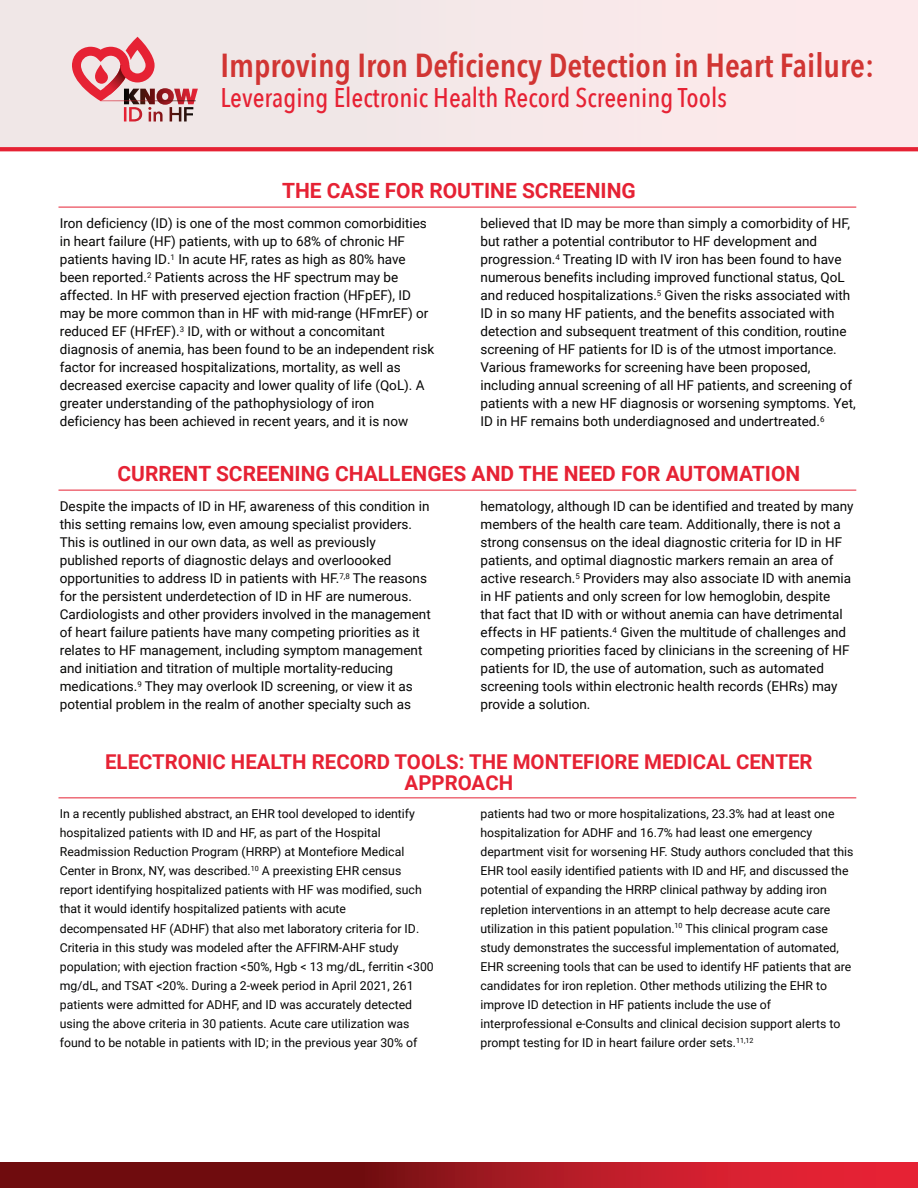
<style>
.page{position:relative;width:918px;height:1188px;background:#fff}
.page>*{position:absolute;margin:0;border:0;box-sizing:border-box;transform-origin:0 0}
.t1{font:600 condensed 33px "Avenir Next LT Pro";color:#d13533}
.t2{font:500 27px "Avenir Next Condensed";color:#e62234}
.t3{font:700 21px "Roboto";color:#e62234}
.t4{font:700 20.4px/20.4px "Roboto";color:#e62234;text-align:center}
.t5{font:13.5px/18px "Roboto";color:#050504}
.t6{font:12.3px/19px "Roboto";color:#050504}
</style>
<div class="page">
<div style="left:0;top:0;width:918px;height:148px;background:#f5e8e9"></div>
<svg style="left:72px;top:37px;width:126px;height:85px"></svg>
<svg style="left:0;top:147px;width:918px;height:4px;background:#e62738"></svg>
<svg style="left:0;top:1162px;width:918px;height:26px;background:#9e161e"></svg>
<hr style="left:58px;top:207px;width:798px;height:1px;background:#e62234">
<hr style="left:58px;top:490px;width:798px;height:1px;background:#e62234">
<hr style="left:58px;top:798px;width:798px;height:1px;background:#e62234">
<h1 class="t1" style="left:220px;top:46px;width:655px">Improving Iron Deficiency Detection in Heart Failure:</h1>
<h2 class="t2" style="left:220px;top:82px;width:508px">Leveraging Electronic Health Record Screening Tools</h2>
<h3 class="t3" style="left:282px;top:176px;width:355px">THE CASE FOR ROUTINE SCREENING</h3>
<p class="t5" style="left:60px;top:214px;width:376px">Iron deficiency (ID) is one of the most common comorbidities in heart failure (HF) patients, with up to 68% of chronic HF patients having ID.<sup>1</sup> In acute HF, rates as high as 80% have been reported.<sup>2</sup> Patients across the HF spectrum may be affected. In HF with preserved ejection fraction (HFpEF), ID may be more common than in HF with mid-range (HFmrEF) or reduced EF (HFrEF).<sup>3</sup> ID, with or without a concomitant diagnosis of anemia, has been found to be an independent risk factor for increased hospitalizations, mortality, as well as decreased exercise capacity and lower quality of life (QoL). A greater understanding of the pathophysiology of iron deficiency has been achieved in recent years, and it is now</p>
<p class="t5" style="left:481px;top:214px;width:377px">believed that ID may be more than simply a comorbidity of HF, but rather a potential contributor to HF development and progression.<sup>4</sup> Treating ID with IV iron has been found to have numerous benefits including improved functional status, QoL and reduced hospitalizations.<sup>5</sup> Given the risks associated with ID in so many HF patients, and the benefits associated with detection and subsequent treatment of this condition, routine screening of HF patients for ID is of the utmost importance.<br>Various frameworks for screening have been proposed, including annual screening of all HF patients, and screening of patients with a new HF diagnosis or worsening symptoms. Yet, ID in HF remains both underdiagnosed and undertreated.<sup>6</sup></p>
<h3 class="t3" style="left:117px;top:459px;width:684px">CURRENT SCREENING CHALLENGES AND THE NEED FOR AUTOMATION</h3>
<p class="t5" style="left:60px;top:497px;width:372px">Despite the impacts of ID in HF, awareness of this condition in this setting remains low, even amoung specialist providers.<br>This is outlined in our own data, as well as previously published reports of diagnostic delays and overloooked opportunities to address ID in patients with HF.<sup>7,8</sup> The reasons for the persistent underdetection of ID in HF are numerous.<br>Cardiologists and other providers involved in the management of heart failure patients have many competing priorities as it relates to HF management, including symptom management and initiation and titration of multiple mortality-reducing medications.<sup>9</sup> They may overlook ID screening, or view it as potential problem in the realm of another specialty such as</p>
<p class="t5" style="left:481px;top:497px;width:375px">hematology, although ID can be identified and treated by many members of the health care team. Additionally, there is not a strong consensus on the ideal diagnostic criteria for ID in HF patients, and optimal diagnostic markers remain an area of active research.<sup>5</sup> Providers may also associate ID with anemia in HF patients and only screen for low hemoglobin, despite that fact that ID with or without anemia can have detrimental effects in HF patients.<sup>4</sup> Given the multitude of challenges and competing priorities faced by clinicians in the screening of HF patients for ID, the use of automation, such as automated screening tools within electronic health records (EHRs) may provide a solution.</p>
<h3 class="t4" style="left:105px;top:751px;width:709px">ELECTRONIC HEALTH RECORD TOOLS: THE MONTEFIORE MEDICAL CENTER<br>APPROACH</h3>
<p class="t6" style="left:60px;top:804px;width:376px">In a recently published abstract, an EHR tool developed to identify hospitalized patients with ID and HF, as part of the Hospital Readmission Reduction Program (HRRP) at Montefiore Medical Center in Bronx, NY, was described.<sup>10</sup> A preexisting EHR census report identifying hospitalized patients with HF was modified, such that it would identify hospitalized patients with acute decompensated HF (ADHF) that also met laboratory criteria for ID.<br>Criteria in this study was modeled after the AFFIRM-AHF study population; with ejection fraction &lt;50%, Hgb &lt; 13 mg/dL, ferritin &lt;300 mg/dL, and TSAT &lt;20%. During a 2-week period in April 2021, 261 patients were admitted for ADHF, and ID was accurately detected using the above criteria in 30 patients. Acute care utilization was found to be notable in patients with ID; in the previous year 30% of</p>
<p class="t6" style="left:481px;top:804px;width:374px">patients had two or more hospitalizations, 23.3% had at least one hospitalization for ADHF and 16.7% had least one emergency department visit for worsening HF. Study authors concluded that this EHR tool easily identified patients with ID and HF, and discussed the potential of expanding the HRRP clinical pathway by adding iron repletion interventions in an attempt to help decrease acute care utilization in this patient population.<sup>10</sup> This clinical program case study demonstrates the successful implementation of automated, EHR screening tools that can be used to identify HF patients that are candidates for iron repletion. Other methods utilizing the EHR to improve ID detection in HF patients include the use of interprofessional e-Consults and clinical decision support alerts to prompt testing for ID in heart failure order sets.<sup>11,12</sup></p>
</div>
